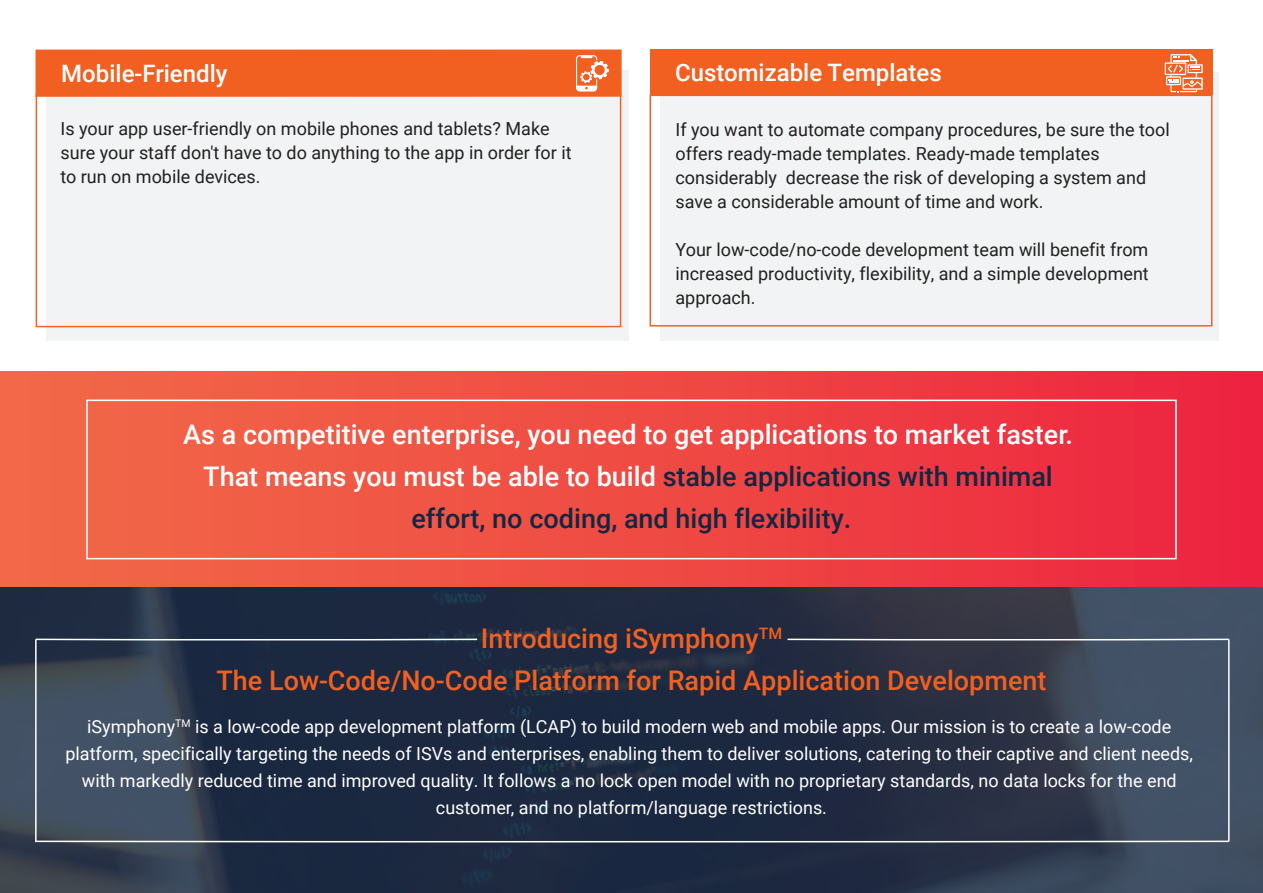
<style>
.page{position:relative;width:1263px;height:893px;background:#fff}
.page>*{position:absolute;margin:0;border:0;box-sizing:border-box;transform-origin:0 0}
.t1{font:500 27px/42px "Roboto";color:#fff;text-align:center}
.t2{font:500 27px/42px "Roboto";color:#f26021;text-align:center}
.t3{font:500 24px "Roboto";color:#fff}
.t4{font:18px/24px "Roboto";color:#231f20}
.t5{font:18px/27px "Roboto";color:#fff;text-align:center}
.s1{color:#142742}
</style>
<div class="page">
<svg style="left:0;top:586px;width:1263px;height:307px;background:#293449"></svg>
<svg style="left:34px;top:638px;width:445px;height:3px"></svg>
<svg style="left:786px;top:638px;width:444px;height:3px"></svg>
<svg style="left:34px;top:840px;width:1196px;height:3px"></svg>
<hr style="left:1228px;top:639px;width:1px;height:202px;background:#fff">
<hr style="left:35px;top:639px;width:2px;height:202px;background:#fff">
<div style="left:46px;top:70px;width:582px;height:270px;background:#f2f3f4"></div>
<div style="left:660px;top:72px;width:559px;height:268px;background:#f2f3f4"></div>
<div style="left:36px;top:50px;width:586px;height:47px;background:#f26021"></div>
<svg style="left:649px;top:95px;width:563px;height:232px"></svg>
<div style="left:649px;top:49px;width:563px;height:46px;background:#f26021"></div>
<svg style="left:576px;top:55px;width:33px;height:37px"></svg>
<svg style="left:1165px;top:54px;width:38px;height:38px"></svg>
<div style="left:0;top:371px;width:1263px;height:215px;background:linear-gradient(to right,#f26d49,#ed2641)"></div>
<div style="left:86px;top:400px;width:1091px;height:159px;border:2px solid #fff"></div>
<div style="left:36px;top:94px;width:585px;height:233px;border:2px solid #f26223"></div>
<h2 class="t3" style="left:61px;top:57px;width:168px">Mobile-Friendly</h2>
<p class="t4" style="left:60px;top:116px;width:513px">Is your app user-friendly on mobile phones and tablets? Make sure your staff don't have to do anything to the app in order for it to run on mobile devices.</p>
<h2 class="t3" style="left:675px;top:56px;width:268px">Customizable Templates</h2>
<p class="t4" style="left:675px;top:117px;width:496px">If you want to automate company procedures, be sure the tool offers ready-made templates. Ready-made templates considerably decrease the risk of developing a system and save a considerable amount of time and work.</p>
<p class="t4" style="left:675px;top:237px;width:475px;text-align:justify">Your low-code/no-code development team will benefit from increased productivity, flexibility, and a simple development approach.</p>
<h1 class="t1" style="left:183px;top:413px;width:891px">As a competitive enterprise, you need to get applications to market faster.<br>That means you must be able to build <span class="s1">stable applications with minimal effort, no coding, and high flexibility.</span></h1>
<h1 class="t2" style="left:216px;top:616px;width:831px">Introducing iSymphony<sup>TM<br></sup>The Low-Code/No-Code Platform for Rapid Application Development</h1>
<p class="t5" style="left:65px;top:712px;width:1129px">iSymphony<sup>TM</sup> is a low-code app development platform (LCAP) to build modern web and mobile apps. Our mission is to create a low-code platform, specifically targeting the needs of ISVs and enterprises, enabling them to deliver solutions, catering to their captive and client needs, with markedly reduced time and improved quality. It follows a no lock open model with no proprietary standards, no data locks for the end customer, and no platform/language restrictions.</p>
</div>
